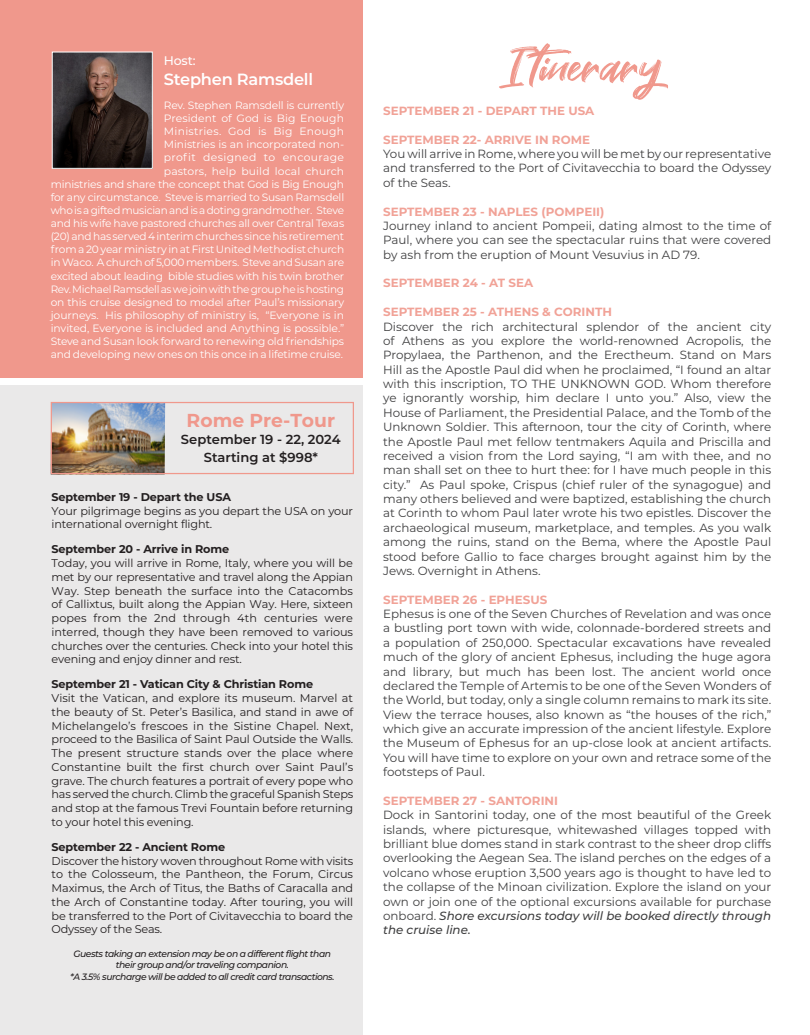
<style>
.page{position:relative;width:810px;height:1035px;background:#fff}
.page>*{position:absolute;margin:0;border:0;box-sizing:border-box;transform-origin:0 0}
.t1{font:52.5px "Great Sejagad";color:#f0988c}
.t2{font:700 18.75px "Montserrat";color:#f0988c}
.t3{font:600 16.25px "Montserrat";letter-spacing:-.015em;color:#fff}
.t4{font:600 13.12px/17.4px "Montserrat";color:#231f20;text-align:center}
.t5{font:500 12.5px "Montserrat";color:#fff}
.t6{font:11.88px/14.4px "Montserrat";color:#3e3e3f;text-align:justify}
.t7{font:700 11.88px "Montserrat";color:#f1a297}
.t8{font:11.25px/13.8px "Montserrat";letter-spacing:-.015em;color:#231f20;text-align:justify}
.t9{font:700 11.25px "Montserrat";letter-spacing:-.01em;color:#231f20}
.t10{font:10.62px/13.1px "Montserrat";letter-spacing:-.015em;color:#fff;text-align:right}
.t11{font:italic 500 9.12px/11.2px "Montserrat";letter-spacing:-.05em;color:#231f20;text-align:center}
.s1{font-weight:500;font-style:italic}
</style>
<div class="page">
<div style="left:0;top:385px;width:363px;height:650px;background:#eae9e9"></div>
<img style="left:51px;top:404px;width:114px;height:71px">
<div style="left:51px;top:402px;width:303px;height:72px;border:1px solid #f0988c"></div>
<div style="left:0;top:0;width:363px;height:378px;background:#f0988c"></div>
<img style="left:54px;top:54px;width:97px;height:113px">
<div style="left:52px;top:52px;width:101px;height:117px;border:1px solid #fff"></div>
<p class="t5" style="left:164px;top:52px;width:33px">Host:</p>
<h3 class="t3" style="left:164px;top:67px;width:151px">Stephen Ramsdell</h3>
<p class="t10" style="left:51px;top:98px;width:295px">Rev. Stephen Ramsdell is currently<br>President of God is Big Enough<br>Ministries. God is Big Enough<br>Ministries is an incorporated non-<br>profit designed to encourage<br>pastors, help build local church<br>ministries and share the concept that God is Big Enough for any circumstance. Steve is married to Susan Ramsdell who is a gifted musician and is a doting grandmother. Steve and his wife have pastored churches all over Central Texas (20) and has served 4 interim churches since his retirement from a 20 year ministry in at First United Methodist church in Waco. A church of 5,000 members. Steve and Susan are excited about leading bible studies with his twin brother Rev. Michael Ramsdell as we join with the group he is hosting on this cruise designed to model after Paul’s missionary journeys. His philosophy of ministry is, “Everyone is in invited, Everyone is included and Anything is possible.” Steve and Susan look forward to renewing old friendships and developing new ones on this once in a lifetime cruise.</p>
<h2 class="t2" style="left:187px;top:407px;width:150px">Rome Pre-Tour</h2>
<p class="t4" style="left:181px;top:430px;width:161px">September 19 - 22, 2024<br>Starting at $998*</p>
<p class="t9" style="left:52px;top:489px;width:181px">September 19 - Depart the USA</p>
<p class="t8" style="left:52px;top:503px;width:303px">Your pilgrimage begins as you depart the USA on your international overnight flight.</p>
<p class="t9" style="left:52px;top:541px;width:179px">September 20 - Arrive in Rome</p>
<p class="t8" style="left:52px;top:556px;width:303px">Today, you will arrive in Rome, Italy, where you will be met by our representative and travel along the Appian Way. Step beneath the surface into the Catacombs of Callixtus, built along the Appian Way. Here, sixteen popes from the 2nd through 4th centuries were interred, though they have been removed to various churches over the centuries. Check into your hotel this evening and enjoy dinner and rest.</p>
<p class="t9" style="left:52px;top:676px;width:263px">September 21 - Vatican City &amp; Christian Rome</p>
<p class="t8" style="left:52px;top:691px;width:303px">Visit the Vatican, and explore its museum. Marvel at the beauty of St. Peter’s Basilica, and stand in awe of Michelangelo’s frescoes in the Sistine Chapel. Next, proceed to the Basilica of Saint Paul Outside the Walls.<br>The present structure stands over the place where Constantine built the first church over Saint Paul’s grave. The church features a portrait of every pope who has served the church. Climb the graceful Spanish Steps and stop at the famous Trevi Fountain before returning to your hotel this evening.</p>
<p class="t9" style="left:52px;top:839px;width:175px">September 22 - Ancient Rome</p>
<p class="t8" style="left:52px;top:853px;width:303px">Discover the history woven throughout Rome with visits to the Colosseum, the Pantheon, the Forum, Circus Maximus, the Arch of Titus, the Baths of Caracalla and the Arch of Constantine today. After touring, you will be transferred to the Port of Civitavecchia to board the Odyssey of the Seas.</p>
<p class="t11" style="left:70px;top:948px;width:266px">Guests taking an extension may be on a different flight than their group and/or traveling companion.<br>*A 3.5% surcharge will be added to all credit card transactions.</p>
<h1 class="t1" style="left:500px;top:37px;width:164px">I tinerary</h1>
<p class="t7" style="left:383px;top:102px;width:213px">SEPTEMBER 21 - DEPART THE USA</p>
<p class="t7" style="left:383px;top:131px;width:208px">SEPTEMBER 22- ARRIVE IN ROME</p>
<p class="t6" style="left:383px;top:146px;width:390px">You will arrive in Rome, where you will be met by our representative and transferred to the Port of Civitavecchia to board the Odyssey of the Seas.</p>
<p class="t7" style="left:383px;top:203px;width:223px">SEPTEMBER 23 - NAPLES (POMPEII)</p>
<p class="t6" style="left:383px;top:218px;width:390px">Journey inland to ancient Pompeii, dating almost to the time of Paul, where you can see the spectacular ruins that were covered by ash from the eruption of Mount Vesuvius in AD 79.</p>
<p class="t7" style="left:383px;top:275px;width:152px">SEPTEMBER 24 - AT SEA</p>
<p class="t7" style="left:383px;top:303px;width:230px">SEPTEMBER 25 - ATHENS &amp; CORINTH</p>
<p class="t6" style="left:383px;top:319px;width:390px">Discover the rich architectural splendor of the ancient city of Athens as you explore the world-renowned Acropolis, the Propylaea, the Parthenon, and the Erectheum. Stand on Mars Hill as the Apostle Paul did when he proclaimed, “I found an altar with this inscription, TO THE UNKNOWN GOD. Whom therefore ye ignorantly worship, him declare I unto you.” Also, view the House of Parliament, the Presidential Palace, and the Tomb of the Unknown Soldier. This afternoon, tour the city of Corinth, where the Apostle Paul met fellow tentmakers Aquila and Priscilla and received a vision from the Lord saying, “I am with thee, and no man shall set on thee to hurt thee: for I have much people in this city.” As Paul spoke, Crispus (chief ruler of the synagogue) and many others believed and were baptized, establishing the church at Corinth to whom Paul later wrote his two epistles. Discover the archaeological museum, marketplace, and temples. As you walk among the ruins, stand on the Bema, where the Apostle Paul stood before Gallio to face charges brought against him by the Jews. Overnight in Athens.</p>
<p class="t7" style="left:383px;top:591px;width:166px">SEPTEMBER 26 - EPHESUS</p>
<p class="t6" style="left:383px;top:606px;width:390px">Ephesus is one of the Seven Churches of Revelation and was once a bustling port town with wide, colonnade-bordered streets and a population of 250,000. Spectacular excavations have revealed much of the glory of ancient Ephesus, including the huge agora and library, but much has been lost. The ancient world once declared the Temple of Artemis to be one of the Seven Wonders of the World, but today, only a single column remains to mark its site.<br>View the terrace houses, also known as “the houses of the rich,” which give an accurate impression of the ancient lifestyle. Explore the Museum of Ephesus for an up-close look at ancient artifacts.<br>You will have time to explore on your own and retrace some of the footsteps of Paul.</p>
<p class="t7" style="left:383px;top:792px;width:176px">SEPTEMBER 27 - SANTORINI</p>
<p class="t6" style="left:383px;top:808px;width:390px">Dock in Santorini today, one of the most beautiful of the Greek islands, where picturesque, whitewashed villages topped with brilliant blue domes stand in stark contrast to the sheer drop cliffs overlooking the Aegean Sea. The island perches on the edges of a volcano whose eruption 3,500 years ago is thought to have led to the collapse of the Minoan civilization. Explore the island on your own or join one of the optional excursions available for purchase onboard. <span class="s1">Shore excursions today will be booked directly through the cruise line.</span></p>
</div>
